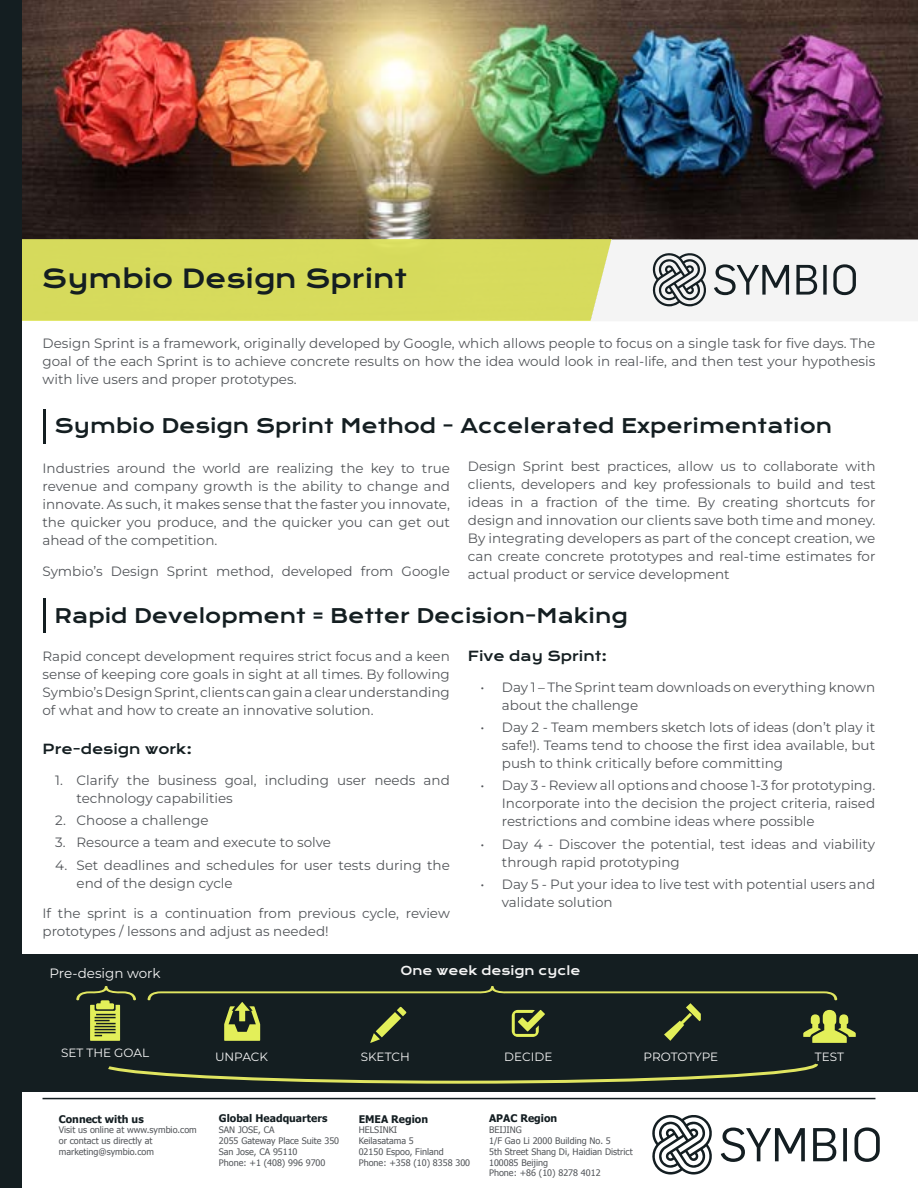
<style>
.page{position:relative;width:918px;height:1188px;background:#fff}
.page>*{position:absolute;margin:0;border:0;box-sizing:border-box;transform-origin:0 0}
.t1{font:25.5px "Krona One";color:#141e21}
.t2{font:19.5px "Krona One";color:#141e21}
.t3{font:13.5px/18px "Montserrat";color:#53565a;text-align:justify}
.t4{font:13.5px "Krona One";color:#141e21}
.t5{font:13.5px "Montserrat";color:#f4f4f4}
.t6{font:12px "Montserrat";color:#f4f4f4}
.t7{font:12px "Krona One";color:#f4f4f4}
.t8{font:700 10.5px "Tahoma";color:#141e22}
.t9{font:9px/10.8px "Tahoma";color:#53565a}
</style>
<div class="page">
<img style="left:21px;top:0;width:897px;height:239px">
<hr style="left:43px;top:1098px;width:832px;height:1px;background:#141e22">
<div style="left:21px;top:239px;width:569px;height:82px;background:#d7db5c"></div>
<div style="left:0;top:0;width:21px;height:1188px;background:#141e21"></div>
<svg style="left:590px;top:239px;width:328px;height:82px"></svg>
<svg style="left:721px;top:1127px;width:159px;height:35px"></svg>
<svg style="left:652px;top:1114px;width:60px;height:61px"></svg>
<div style="left:14px;top:954px;width:904px;height:137px;background:#141e21"></div>
<hr style="left:43px;top:409px;width:3px;height:34px;background:#141e21">
<hr style="left:43px;top:599px;width:3px;height:34px;background:#141e21">
<svg style="left:108px;top:1063px;width:710px;height:21px"></svg>
<svg style="left:147px;top:986px;width:709px;height:57px"></svg>
<svg style="left:76px;top:986px;width:60px;height:55px"></svg>
<h1 class="t1" style="left:42px;top:262px;width:367px">Symbio Design Sprint</h1>
<p class="t3" style="left:43px;top:334px;width:834px">Design Sprint is a framework, originally developed by Google, which allows people to focus on a single task for five days. The goal of the each Sprint is to achieve concrete results on how the idea would look in real-life, and then test your hypothesis with live users and proper prototypes.</p>
<h2 class="t2" style="left:54px;top:414px;width:779px">Symbio Design Sprint Method - Accelerated Experimentation</h2>
<p class="t3" style="left:43px;top:459px;width:409px">Industries around the world are realizing the key to true revenue and company growth is the ability to change and innovate. As such, it makes sense that the faster you innovate, the quicker you produce, and the quicker you can get out ahead of the competition.</p>
<p class="t3" style="left:43px;top:562px;width:409px">Symbio’s Design Sprint method, developed from Google</p>
<p class="t3" style="left:468px;top:457px;width:409px">Design Sprint best practices, allow us to collaborate with clients, developers and key professionals to build and test ideas in a fraction of the time. By creating shortcuts for design and innovation our clients save both time and money.<br>By integrating developers as part of the concept creation, we can create concrete prototypes and real-time estimates for actual product or service development</p>
<h2 class="t2" style="left:54px;top:603px;width:575px">Rapid Development = Better Decision-Making</h2>
<p class="t3" style="left:43px;top:647px;width:409px">Rapid concept development requires strict focus and a keen sense of keeping core goals in sight at all times. By following Symbio’s Design Sprint, clients can gain a clear understanding of what and how to create an innovative solution.</p>
<p class="t4" style="left:43px;top:741px;width:151px">Pre-design work:</p>
<p class="t3" style="left:77px;top:771px;width:375px;text-indent:-21px">1. Clarify the business goal, including user needs and technology capabilities</p>
<p class="t3" style="left:55px;top:811px;width:155px">2. Choose a challenge</p>
<p class="t3" style="left:55px;top:833px;width:277px">3. Resource a team and execute to solve</p>
<p class="t3" style="left:77px;top:855px;width:375px;text-indent:-21px">4. Set deadlines and schedules for user tests during the end of the design cycle</p>
<p class="t3" style="left:43px;top:904px;width:409px">If the sprint is a continuation from previous cycle, review prototypes / lessons and adjust as needed!</p>
<p class="t4" style="left:468px;top:648px;width:141px">Five day Sprint:</p>
<p class="t3" style="left:502px;top:678px;width:375px;text-indent:-21px">• Day 1 – The Sprint team downloads on everything known about the challenge</p>
<p class="t3" style="left:502px;top:718px;width:375px;text-indent:-21px">• Day 2 - Team members sketch lots of ideas (don’t play it safe!). Teams tend to choose the first idea available, but push to think critically before committing</p>
<p class="t3" style="left:502px;top:776px;width:375px;text-indent:-21px">• Day 3 - Review all options and choose 1-3 for prototyping.<br>Incorporate into the decision the project criteria, raised restrictions and combine ideas where possible</p>
<p class="t3" style="left:502px;top:834px;width:375px;text-indent:-21px">• Day 4 - Discover the potential, test ideas and viability through rapid prototyping</p>
<p class="t3" style="left:502px;top:875px;width:375px;text-indent:-21px">• Day 5 - Put your idea to live test with potential users and validate solution</p>
<p class="t5" style="left:49px;top:964px;width:113px">Pre-design work</p>
<p class="t7" style="left:401px;top:963px;width:181px">One week design cycle</p>
<p class="t6" style="left:61px;top:1045px;width:90px">SET THE GOAL</p>
<p class="t6" style="left:215px;top:1049px;width:54px">UNPACK</p>
<p class="t6" style="left:361px;top:1049px;width:51px">SKETCH</p>
<p class="t6" style="left:504px;top:1049px;width:50px">DECIDE</p>
<p class="t6" style="left:644px;top:1049px;width:76px">PROTOTYPE</p>
<p class="t6" style="left:815px;top:1049px;width:31px">TEST</p>
<p class="t8" style="left:59px;top:1111px;width:86px">Connect with us</p>
<p class="t9" style="left:59px;top:1124px;width:140px">Visit us online at www.symbio.com or contact us directly at marketing@symbio.com</p>
<p class="t8" style="left:219px;top:1111px;width:110px">Global Headquarters</p>
<p class="t9" style="left:219px;top:1124px;width:122px">SAN JOSE, CA<br>2055 Gateway Place Suite 350<br>San Jose, CA 95110<br>Phone: +1 (408) 996 9700</p>
<p class="t8" style="left:359px;top:1111px;width:71px">EMEA Region</p>
<p class="t9" style="left:359px;top:1124px;width:113px">HELSINKI<br>Keilasatama 5<br>02150 Espoo, Finland<br>Phone: +358 (10) 8358 300</p>
<p class="t8" style="left:489px;top:1111px;width:70px">APAC Region</p>
<p class="t9" style="left:489px;top:1124px;width:145px">BEIJING<br>1/F Gao Li 2000 Building No. 5<br>5th Street Shang Di, Haidian District<br>100085 Beijing<br>Phone: +86 (10) 8278 4012</p>
</div>
